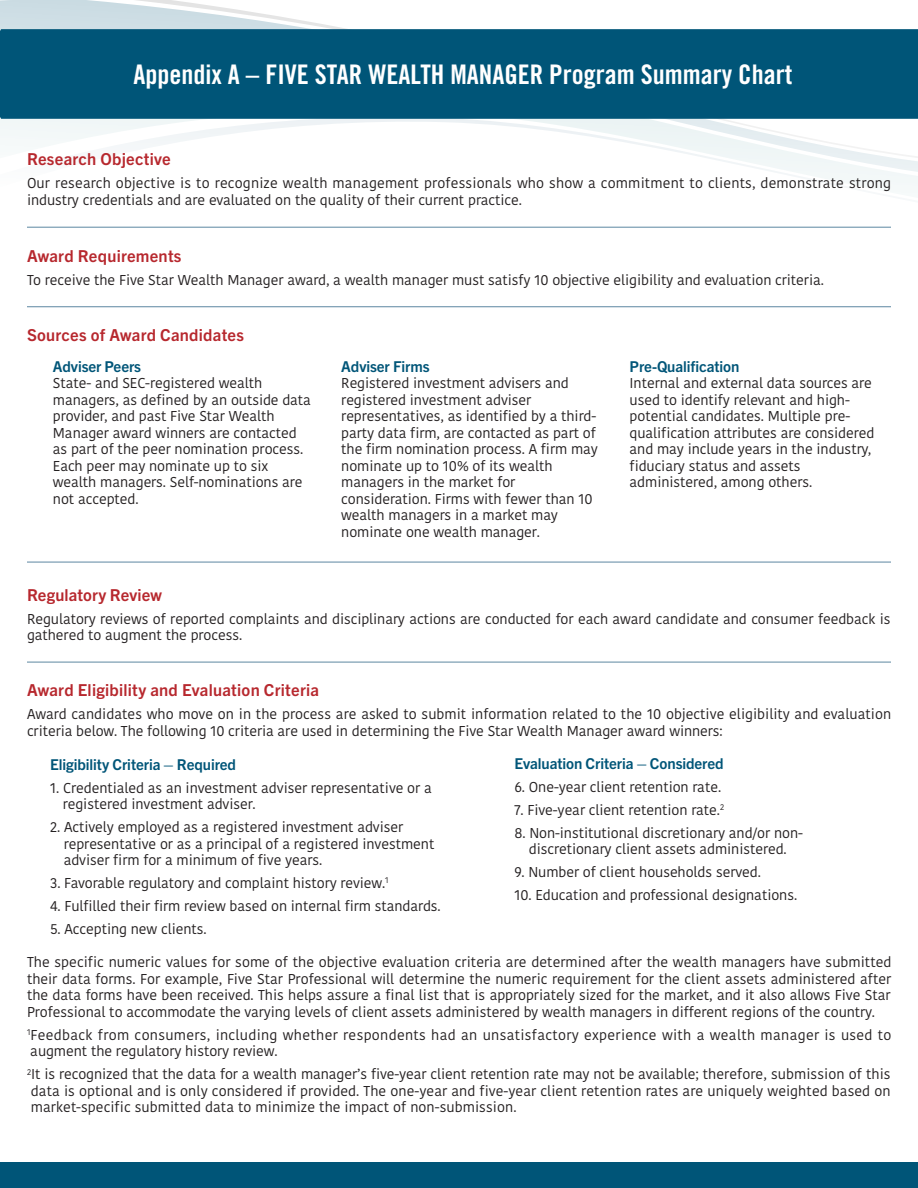
<style>
.page{position:relative;width:918px;height:1188px;background:#fff}
.page>*{position:absolute;margin:0;border:0;box-sizing:border-box;transform-origin:0 0}
.t1{font:27px "Trade Gothic LT Std Bd Cn 20";color:#fff}
.Sub_Header{font:700 16.5px "Trade Gothic Next LT Pro";letter-spacing:.015em;color:#b7282e}
.Indent_Header{font:700 15px "Trade Gothic Next LT Pro";letter-spacing:-.005em;color:#005578}
.Appendix_A_indent_he{font:700 15px "Trade Gothic Next LT Pro";letter-spacing:-.005em;color:#005578}
.Appendix_Body{font:14.25px/16.5px "Kohinoor Devanagari";letter-spacing:-.005em;color:#231f20}
.Appendix_Indent_body{font:14.25px/16.5px "Kohinoor Devanagari";letter-spacing:-.005em;color:#231f20}
.Appendix_Body-2{font:14.25px/16.5px "Kohinoor Devanagari";letter-spacing:.02em;color:#231f20}
</style>
<div class="page">
<div style="left:0;top:0;width:133px;height:29px;background:#cddde4"></div>
<svg style="left:133px;top:0;width:213px;height:29px"></svg>
<svg style="left:0;top:119px;width:918px;height:67px"></svg>
<div style="left:0;top:29px;width:918px;height:90px;background:#005578"></div>
<hr style="left:27px;top:227px;width:864px;height:1px;background:#5c87a1">
<hr style="left:27px;top:662px;width:864px;height:1px;background:#5c87a1">
<hr style="left:27px;top:306px;width:864px;height:1px;background:#5c87a1">
<hr style="left:27px;top:562px;width:864px;height:1px;background:#5c87a1">
<div style="left:0;top:1162px;width:918px;height:26px;background:#005578"></div>
<p class="t1" style="left:134px;top:58px;width:660px">Appendix A – FIVE STAR WEALTH MANAGER Program Summary Chart</p>
<p class="Sub_Header" style="left:27px;top:148px;width:145px">Research Objective</p>
<p class="Appendix_Body" style="left:27px;top:175px;width:866px">Our research objective is to recognize wealth management professionals who show a commitment to clients, demonstrate strong industry credentials and are evaluated on the quality of their current practice.</p>
<p class="Sub_Header" style="left:27px;top:244px;width:156px">Award Requirements</p>
<p class="Appendix_Body" style="left:27px;top:271px;width:798px">To receive the Five Star Wealth Manager award, a wealth manager must satisfy 10 objective eligibility and evaluation criteria.</p>
<p class="Sub_Header" style="left:27px;top:324px;width:218px">Sources of Award Candidates</p>
<p class="Indent_Header" style="left:53px;top:356px;width:90px">Adviser Peers</p>
<p class="Appendix_Indent_body" style="left:53px;top:375px;width:260px">State- and SEC-registered wealth managers, as defined by an outside data provider, and past Five Star Wealth Manager award winners are contacted as part of the peer nomination process.<br>Each peer may nominate up to six wealth managers. Self-nominations are not accepted.</p>
<p class="Appendix_A_indent_he" style="left:341px;top:356px;width:90px">Adviser Firms</p>
<p class="Appendix_Indent_body" style="left:341px;top:375px;width:258px">Registered investment advisers and registered investment adviser representatives, as identified by a third&shy;party data firm, are contacted as part of the firm nomination process. A firm may nominate up to 10% of its wealth managers in the market for consideration. Firms with fewer than 10 wealth managers in a market may nominate one wealth manager.</p>
<p class="Appendix_A_indent_he" style="left:630px;top:356px;width:111px">Pre-Qualification</p>
<p class="Appendix_Indent_body" style="left:630px;top:375px;width:246px">Internal and external data sources are used to identify relevant and high&shy;potential candidates. Multiple pre&shy;qualification attributes are considered and may include years in the industry, fiduciary status and assets administered, among others.</p>
<p class="Sub_Header" style="left:27px;top:584px;width:136px">Regulatory Review</p>
<p class="Appendix_Body" style="left:27px;top:611px;width:865px">Regulatory reviews of reported complaints and disciplinary actions are conducted for each award candidate and consumer feedback is gathered to augment the process.</p>
<p class="Sub_Header" style="left:27px;top:679px;width:294px">Award Eligibility and Evaluation Criteria</p>
<p class="Appendix_Body" style="left:27px;top:706px;width:866px">Award candidates who move on in the process are asked to submit information related to the 10 objective eligibility and evaluation criteria below. The following 10 criteria are used in determining the Five Star Wealth Manager award winners:</p>
<p class="Indent_Header" style="left:50px;top:754px;width:187px">Eligibility Criteria – Required</p>
<p class="Appendix_Indent_body" style="left:63px;top:780px;width:371px;text-indent:-13px">1. Credentialed as an investment adviser representative or a registered investment adviser.</p>
<p class="Appendix_Indent_body" style="left:64px;top:819px;width:372px;text-indent:-14px">2. Actively employed as a registered investment adviser representative or as a principal of a registered investment adviser firm for a minimum of five years.</p>
<p class="Appendix_Indent_body" style="left:50px;top:875px;width:340px">3. Favorable regulatory and complaint history review.<sup>1</sup></p>
<p class="Appendix_Indent_body" style="left:50px;top:898px;width:392px">4. Fulfilled their firm review based on internal firm standards.</p>
<p class="Appendix_Indent_body" style="left:50px;top:921px;width:158px">5. Accepting new clients.</p>
<p class="Indent_Header" style="left:514px;top:753px;width:211px">Evaluation Criteria – Considered</p>
<p class="Appendix_Indent_body" style="left:514px;top:779px;width:208px">6. One-year client retention rate.</p>
<p class="Appendix_Indent_body" style="left:514px;top:802px;width:211px">7. Five-year client retention rate.<sup>2</sup></p>
<p class="Appendix_Indent_body" style="left:514px;top:825px;width:290px;text-align:center">8. Non-institutional discretionary and/or non&shy;discretionary client assets administered.</p>
<p class="Appendix_Indent_body" style="left:514px;top:864px;width:248px">9. Number of client households served.</p>
<p class="Appendix_Indent_body" style="left:514px;top:887px;width:284px">10. Education and professional designations.</p>
<p class="Appendix_Body" style="left:27px;top:954px;width:866px;text-align:justify">The specific numeric values for some of the objective evaluation criteria are determined after the wealth managers have submitted their data forms. For example, Five Star Professional will determine the numeric requirement for the client assets administered after the data forms have been received. This helps assure a final list that is appropriately sized for the market, and it also allows Five Star Professional to accommodate the varying levels of client assets administered by wealth managers in different regions of the country.</p>
<p class="Appendix_Body-2" style="left:27px;top:1027px;width:866px"><sup>1</sup>Feedback from consumers, including whether respondents had an unsatisfactory experience with a wealth manager is used to augment the regulatory history review.</p>
<p class="Appendix_Body" style="left:27px;top:1066px;width:865px;text-align:justify"><sup>2</sup>It is recognized that the data for a wealth manager’s five-year client retention rate may not be available; therefore, submission of this data is optional and is only considered if provided. The one-year and five-year client retention rates are uniquely weighted based on market-specific submitted data to minimize the impact of non-submission.</p>
</div>
